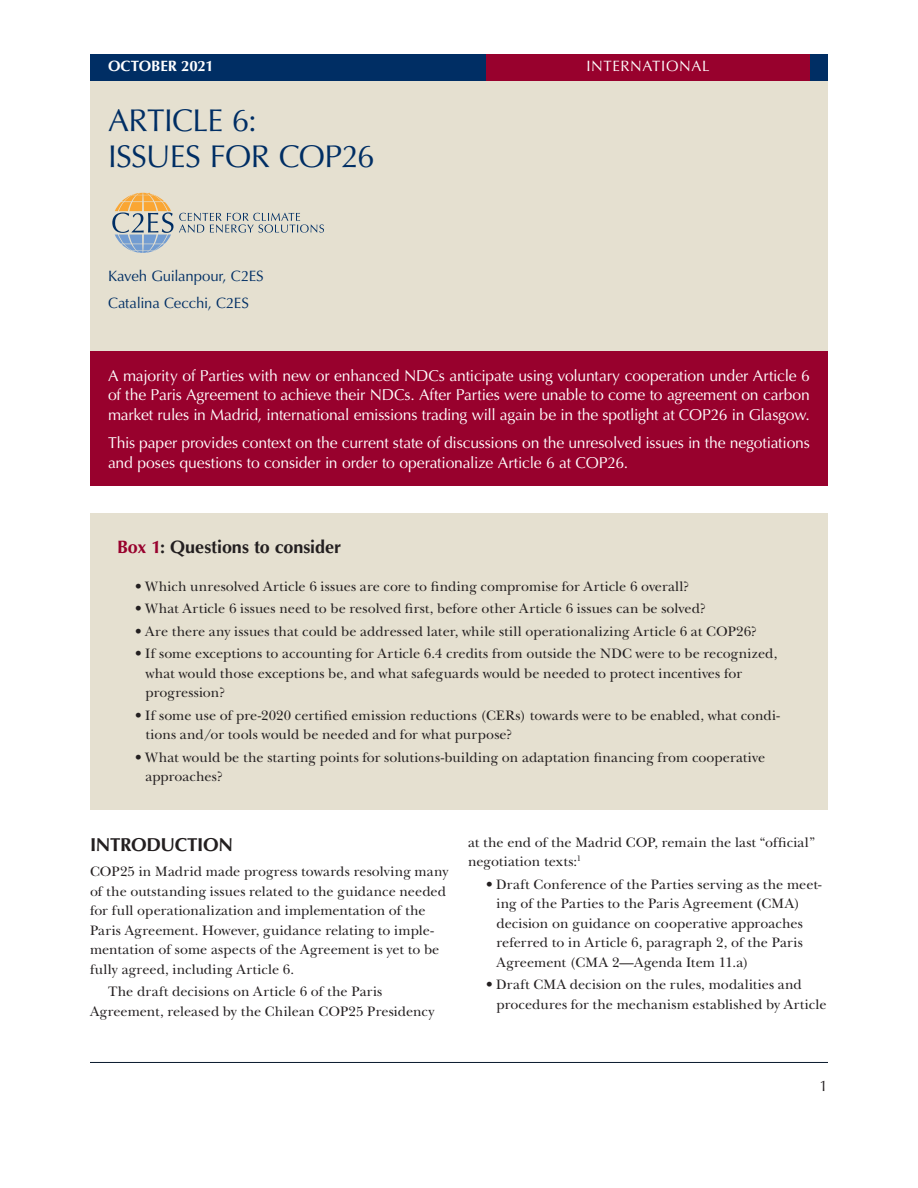
<style>
.page{position:relative;width:918px;height:1188px;background:#fff}
.page>*{position:absolute;margin:0;border:0;box-sizing:border-box;transform-origin:0 0}
.FCI_H1_TITLE{font:31.5px "Optima LT Std";letter-spacing:-.02em;color:#002e64}
.FCI_H2_Optima_Bold_C{font:700 18.75px "Optima LT Std";letter-spacing:-.02em;color:#231f20}
.FCI_Figure_Header{font:700 18px "Optima LT Std";letter-spacing:-.005em;color:#231f20}
.FCI_Opening_Summary{font:15.75px/19.5px "Optima LT Std";letter-spacing:-.01em;color:#fff;text-align:justify}
.FCI_Author{font:15px "Optima LT Std";letter-spacing:-.01em;color:#002e64}
.t1{font:15px "Optima LT Std";letter-spacing:.045em;color:#fff}
.t2{font:700 15px "Optima LT Std";color:#fff}
.t3{font:15px "Optima LT Std";color:#231f20}
.FCI_Body_Copy_bullet{font:14.25px/19.5px "New Baskerville Std";letter-spacing:.005em;color:#231f20}
.FCI_Body_Copy_1P{font:14.25px/19.5px "New Baskerville Std";letter-spacing:.005em;color:#231f20}
.FCI_Body_Copy{font:14.25px/19.5px "New Baskerville Std";letter-spacing:.005em;color:#231f20}
.s1{color:#98012d}
.s2{font-weight:700}
</style>
<div class="page">
<div style="left:88px;top:1059px;width:742px;height:5px;background:#231f20;opacity:.75"></div>
<div style="left:90px;top:76px;width:738px;height:275px;background:#e5e0d0"></div>
<div style="left:90px;top:54px;width:738px;height:27px;background:#002e64"></div>
<div style="left:486px;top:54px;width:324px;height:27px;background:#98012d"></div>
<svg style="left:112px;top:193px;width:212px;height:60px"></svg>
<div style="left:90px;top:351px;width:738px;height:135px;background:#98012d"></div>
<div style="left:90px;top:513px;width:738px;height:297px;background:#e5e0d0"></div>
<p class="t2" style="left:108px;top:58px;width:107px">OCTOBER 2021</p>
<p class="t1" style="left:586px;top:58px;width:125px">INTERNATIONAL</p>
<p class="FCI_H1_TITLE" style="left:108px;top:102px;width:150px">ARTICLE 6:</p>
<p class="FCI_H1_TITLE" style="left:108px;top:138px;width:268px">ISSUES FOR COP26</p>
<p class="FCI_Author" style="left:108px;top:267px;width:157px">Kaveh Guilanpour, C2ES</p>
<p class="FCI_Author" style="left:108px;top:294px;width:143px">Catalina Cecchi, C2ES</p>
<p class="FCI_Opening_Summary" style="left:108px;top:366px;width:704px">A majority of Parties with new or enhanced NDCs anticipate using voluntary cooperation under Article 6 of the Paris Agreement to achieve their NDCs. After Parties were unable to come to agreement on carbon market rules in Madrid, international emissions trading will again be in the spotlight at COP26 in Glasgow.</p>
<p class="FCI_Opening_Summary" style="left:108px;top:433px;width:704px">This paper provides context on the current state of discussions on the unresolved issues in the negotiations and poses questions to consider in order to operationalize Article 6 at COP26.</p>
<p class="FCI_Figure_Header" style="left:117px;top:537px;width:226px"><span class="s1">Box 1</span>: Questions to consider</p>
<p class="FCI_Body_Copy_bullet" style="left:135px;top:577px;width:556px">• Which unresolved Article 6 issues are core to finding compromise for Article 6 overall?</p>
<p class="FCI_Body_Copy_bullet" style="left:135px;top:599px;width:572px">• What Article 6 issues need to be resolved first, before other Article 6 issues can be solved?</p>
<p class="FCI_Body_Copy_bullet" style="left:135px;top:622px;width:623px">• Are there any issues that could be addressed later, while still operationalizing Article 6 at COP26?</p>
<p class="FCI_Body_Copy_bullet" style="left:146px;top:644px;width:633px;text-indent:-10px">• If some exceptions to accounting for Article 6.4 credits from outside the NDC were to be recognized, what would those exceptions be, and what safeguards would be needed to protect incentives for progression?</p>
<p class="FCI_Body_Copy_bullet" style="left:146px;top:706px;width:636px;text-indent:-10px">• If some use of pre-2020 certified emission reductions (CERs) towards were to be enabled, what condi&shy;tions and/or tools would be needed and for what purpose?</p>
<p class="FCI_Body_Copy_bullet" style="left:146px;top:748px;width:621px;text-indent:-10px">• What would be the starting points for solutions-building on adaptation financing from cooperative approaches?</p>
<p class="FCI_H2_Optima_Bold_C" style="left:90px;top:833px;width:145px">INTRODUCTION</p>
<p class="FCI_Body_Copy_1P" style="left:90px;top:862px;width:360px">COP25 in Madrid made progress towards resolving many of the outstanding issues related to the guidance needed for full operationalization and implementation of the Paris Agreement. However, guidance relating to imple&shy;mentation of some aspects of the Agreement is yet to be fully agreed, including Article 6.</p>
<p class="FCI_Body_Copy" style="left:90px;top:982px;width:346px;text-indent:18px">The draft decisions on Article 6 of the Paris<br>Agreement, released by the Chilean COP25 Presidency</p>
<p class="FCI_Body_Copy" style="left:468px;top:832px;width:349px">at the end of the Madrid COP, remain the last “official” negotiation texts:<sup>1</sup></p>
<p class="FCI_Body_Copy_bullet" style="left:496px;top:874px;width:326px;text-indent:-10px">• Draft Conference of the Parties serving as the meet&shy;ing of the Parties to the Paris Agreement <span class="s2">(</span>CMA) decision on guidance on cooperative approaches referred to in Article 6, paragraph 2, of the Paris Agreement (CMA 2—Agenda Item 11.a)</p>
<p class="FCI_Body_Copy_bullet" style="left:496px;top:975px;width:332px;text-indent:-10px">• Draft CMA decision on the rules, modalities and procedures for the mechanism established by Article</p>
<p class="t3" style="left:820px;top:1077px;width:10px">1</p>
</div>
